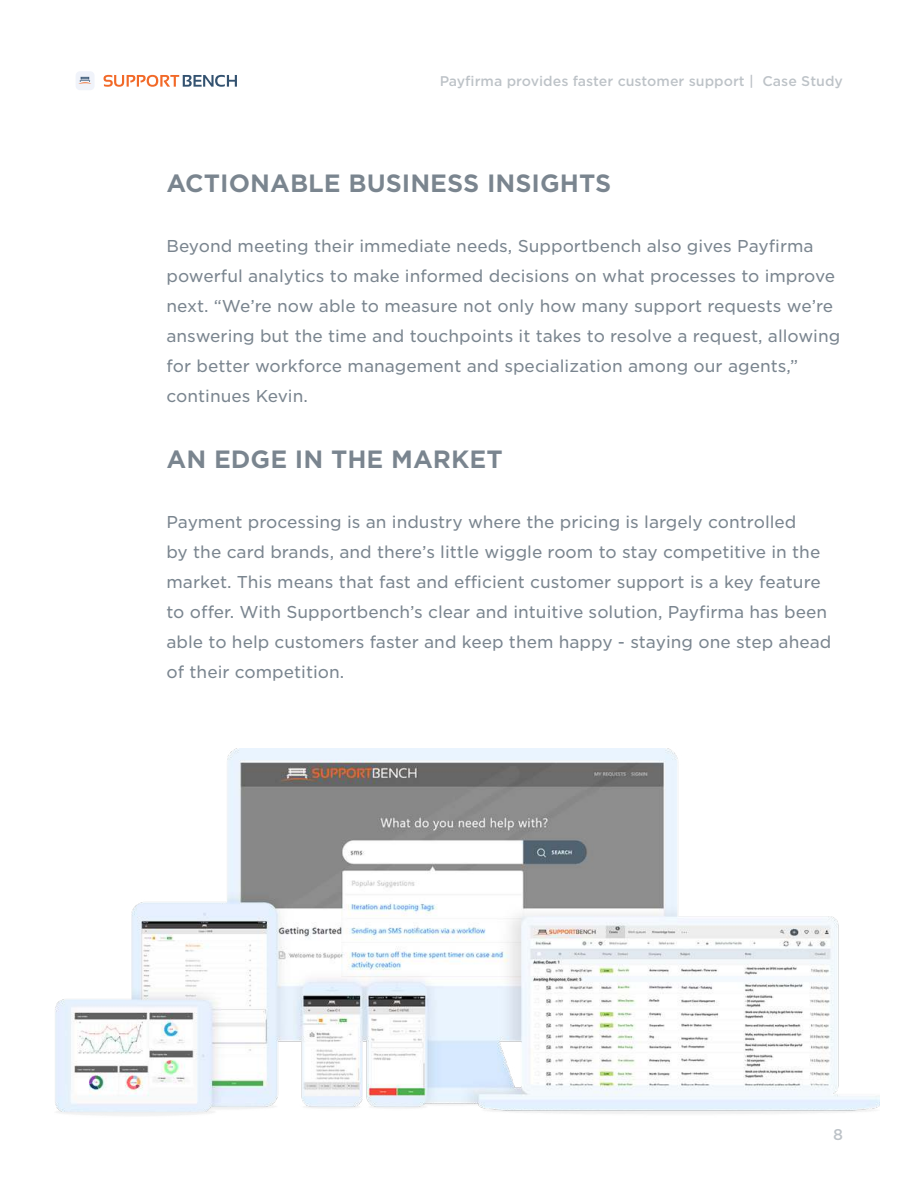
<style>
.page{position:relative;width:918px;height:1188px;background:#fff}
.page>*{position:absolute;margin:0;border:0;box-sizing:border-box;transform-origin:0 0}
.t1{font:700 24px "Gotham S Sm";color:#7a858f}
.t2{font:16.5px/30px "Gotham S Sm";color:#7a858f}
.t3{font:500 15px "Gotham S Sm";color:#7a858f}
.t4{font:500 13.5px "Gotham S Sm";color:#7a858f}
</style>
<div class="page">
<svg style="left:104px;top:75px;width:133px;height:12px"></svg>
<div style="left:76px;top:71px;width:19px;height:19px;background:#f0f3fa;border-radius:4px"></div>
<svg style="left:78px;top:77px;width:13px;height:7px"></svg>
<img style="left:55px;top:749px;width:825px;height:367px">
<p class="t4" style="left:439px;top:75px;width:405px">Payfirma provides faster customer support | Case Study</p>
<h1 class="t1" style="left:166px;top:172px;width:446px">ACTIONABLE BUSINESS INSIGHTS</h1>
<p class="t2" style="left:166px;top:232px;width:675px">Beyond meeting their immediate needs, Supportbench also gives Payfirma powerful analytics to make informed decisions on what processes to improve next. “We’re now able to measure not only how many support requests we’re answering but the time and touchpoints it takes to resolve a request, allowing for better workforce management and specialization among our agents,” continues Kevin.</p>
<h1 class="t1" style="left:166px;top:448px;width:338px">AN EDGE IN THE MARKET</h1>
<p class="t2" style="left:166px;top:508px;width:666px">Payment processing is an industry where the pricing is largely controlled<br>by the card brands, and there’s little wiggle room to stay competitive in the market. This means that fast and efficient customer support is a key feature to offer. With Supportbench’s clear and intuitive solution, Payfirma has been able to help customers faster and keep them happy - staying one step ahead of their competition.</p>
<p class="t3" style="left:833px;top:1128px;width:11px">8</p>
</div>
